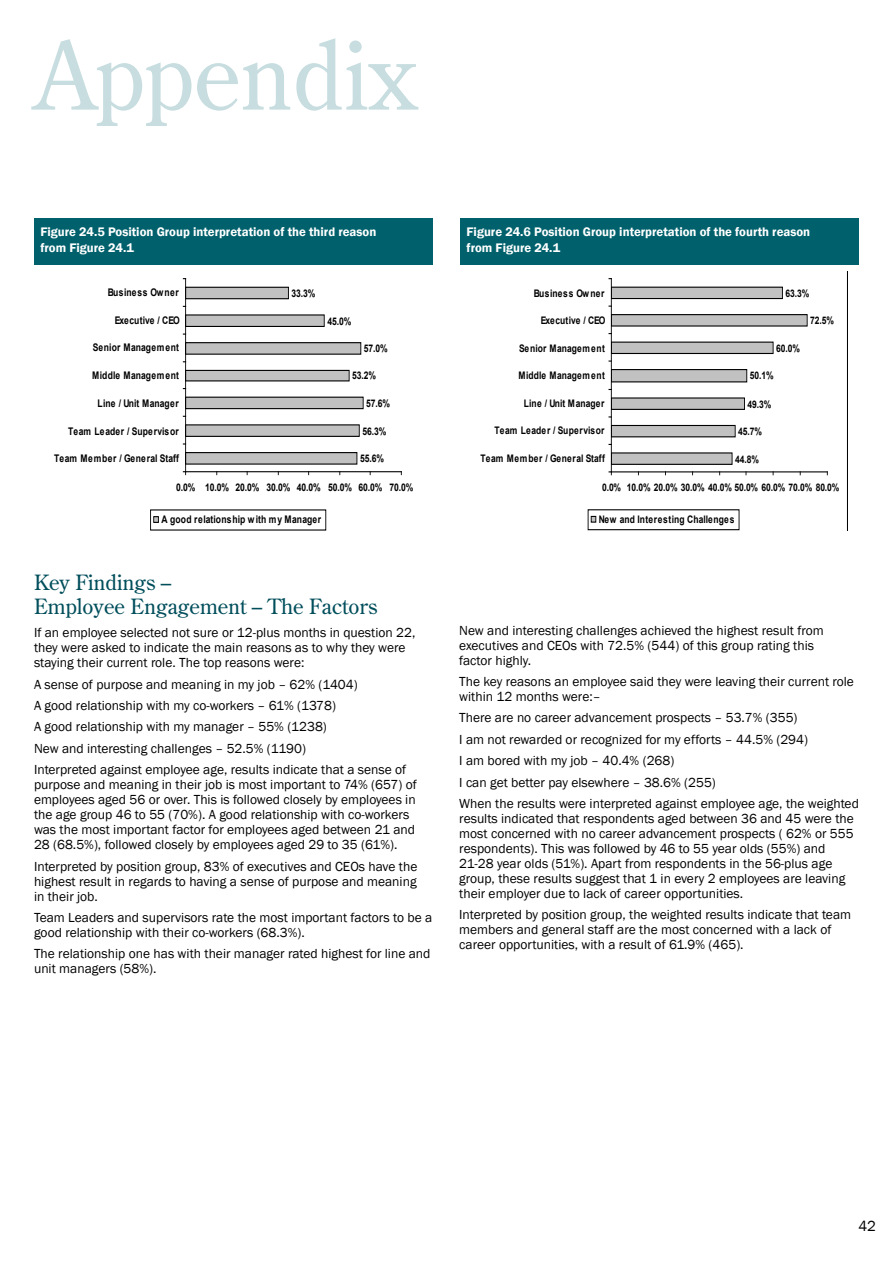
<style>
.page{position:relative;width:893px;height:1263px;background:#fff}
.page>*{position:absolute;margin:0;border:0;box-sizing:border-box;transform-origin:0 0}
.t1{font:93px "Century Old Style Std";letter-spacing:.005em;color:#c7dddf}
.t2{font:21px/24px "Century Old Style Std";letter-spacing:.005em;color:#004e5b}
.t3{font:15px "Franklin Gothic";color:#000}
.t4{font:13.5px/15px "Franklin Gothic";color:#000}
.t5{font:600 12.75px/16.5px "Franklin Gothic";color:#fff}
.t6{font:700 10.5px "Arial";letter-spacing:.025em;color:#000;scale:.81 1}
.t7{font:700 10.5px "Arial";letter-spacing:-.01em;color:#000;scale:.81 1}
.t8{font:700 10.35px "Arial";letter-spacing:.025em;color:#000;scale:.82 1}
.t9{font:700 10.35px "Arial";letter-spacing:-.01em;color:#000;scale:.82 1}
</style>
<div class="page">
<div style="left:34px;top:219px;width:399px;height:46px;background:#00616c"></div>
<svg style="left:150px;top:278px;width:252px;height:252px"></svg>
<div style="left:460px;top:218px;width:399px;height:47px;background:#00616c"></div>
<svg style="left:587px;top:278px;width:241px;height:252px"></svg>
<h1 class="t1" style="left:34px;top:16px;width:385px">Appendix</h1>
<p class="t5" style="left:40px;top:224px;width:338px">Figure 24.5 Position Group interpretation of the third reason from Figure 24.1</p>
<p class="t5" style="left:467px;top:223px;width:345px">Figure 24.6 Position Group interpretation of the fourth reason from Figure 24.1</p>
<p class="t6" style="left:108px;top:285px;width:89px">Business Owner</p>
<p class="t6" style="left:292px;top:286px;width:31px">33.3%</p>
<p class="t8" style="left:534px;top:286px;width:88px">Business Owner</p>
<p class="t8" style="left:785px;top:286px;width:31px">63.3%</p>
<p class="t7" style="left:115px;top:313px;width:82px">Executive / CEO</p>
<p class="t6" style="left:327px;top:314px;width:31px">45.0%</p>
<p class="t9" style="left:541px;top:314px;width:80px">Executive / CEO</p>
<p class="t8" style="left:810px;top:314px;width:31px">72.5%</p>
<p class="t6" style="left:93px;top:341px;width:108px">Senior Management</p>
<p class="t6" style="left:364px;top:342px;width:31px">57.0%</p>
<p class="t8" style="left:519px;top:341px;width:106px">Senior Management</p>
<p class="t8" style="left:776px;top:341px;width:31px">60.0%</p>
<p class="t6" style="left:92px;top:368px;width:109px">Middle Management</p>
<p class="t6" style="left:352px;top:368px;width:31px">53.2%</p>
<p class="t8" style="left:518px;top:369px;width:107px">Middle Management</p>
<p class="t8" style="left:750px;top:369px;width:31px">50.1%</p>
<p class="t6" style="left:98px;top:396px;width:102px">Line / Unit Manager</p>
<p class="t6" style="left:366px;top:396px;width:31px">57.6%</p>
<p class="t8" style="left:524px;top:396px;width:100px">Line / Unit Manager</p>
<p class="t8" style="left:747px;top:397px;width:31px">49.3%</p>
<p class="t6" style="left:68px;top:424px;width:138px">Team Leader / Supervisor</p>
<p class="t6" style="left:362px;top:424px;width:31px">56.3%</p>
<p class="t8" style="left:494px;top:424px;width:136px">Team Leader / Supervisor</p>
<p class="t8" style="left:738px;top:425px;width:31px">45.7%</p>
<p class="t6" style="left:54px;top:452px;width:156px">Team Member / General Staff</p>
<p class="t6" style="left:360px;top:452px;width:31px">55.6%</p>
<p class="t8" style="left:480px;top:451px;width:153px">Team Member / General Staff</p>
<p class="t8" style="left:735px;top:452px;width:31px">44.8%</p>
<p class="t7" style="left:176px;top:480px;width:294px">0.0% 10.0% 20.0% 30.0% 40.0% 50.0% 60.0% 70.0%</p>
<p class="t9" style="left:602px;top:480px;width:291px">0.0% 10.0% 20.0% 30.0% 40.0% 50.0% 60.0% 70.0% 80.0%</p>
<p class="t6" style="left:161px;top:513px;width:199px">A good relationship with my Manager</p>
<p class="t8" style="left:599px;top:513px;width:167px">New and Interesting Challenges</p>
<h2 class="t2" style="left:34px;top:570px;width:345px">Key Findings –<br>Employee Engagement – The Factors</h2>
<p class="t4" style="left:34px;top:625px;width:383px">If an employee selected not sure or 12-plus months in question 22, they were asked to indicate the main reasons as to why they were staying their current role. The top reasons were:</p>
<p class="t4" style="left:34px;top:674px;width:374px;line-height:21.5px">A sense of purpose and meaning in my job – 62% (1404)<br>A good relationship with my co-workers – 61% (1378)<br>A good relationship with my manager – 55% (1238)<br>New and interesting challenges – 52.5% (1190)<br>Interpreted against employee age, results indicate that a sense of</p>
<p class="t4" style="left:34px;top:777px;width:384px">purpose and meaning in their job is most important to 74% (657) of employees aged 56 or over. This is followed closely by employees in the age group 46 to 55 (70%). A good relationship with co-workers was the most important factor for employees aged between 21 and 28 (68.5%), followed closely by employees aged 29 to 35 (61%).</p>
<p class="t4" style="left:34px;top:859px;width:385px;text-align:justify">Interpreted by position group, 83% of executives and CEOs have the highest result in regards to having a sense of purpose and meaning in their job.</p>
<p class="t4" style="left:34px;top:910px;width:400px">Team Leaders and supervisors rate the most important factors to be a good relationship with their co-workers (68.3%).</p>
<p class="t4" style="left:34px;top:946px;width:398px">The relationship one has with their manager rated highest for line and unit managers (58%).</p>
<p class="t4" style="left:459px;top:623px;width:366px">New and interesting challenges achieved the highest result from executives and CEOs with 72.5% (544) of this group rating this factor highly.</p>
<p class="t4" style="left:459px;top:674px;width:396px">The key reasons an employee said they were leaving their current role within 12 months were:–</p>
<p class="t4" style="left:459px;top:707px;width:401px;line-height:21.5px">There are no career advancement prospects – 53.7% (355)<br>I am not rewarded or recognized for my efforts – 44.5% (294)<br>I am bored with my job – 40.4% (268)<br>I can get better pay elsewhere – 38.6% (255)<br>When the results were interpreted against employee age, the weighted</p>
<p class="t4" style="left:459px;top:811px;width:396px">results indicated that respondents aged between 36 and 45 were the most concerned with no career advancement prospects ( 62% or 555 respondents). This was followed by 46 to 55 year olds (55%) and 21-28 year olds (51%). Apart from respondents in the 56-plus age group, these results suggest that 1 in every 2 employees are leaving their employer due to lack of career opportunities.</p>
<p class="t4" style="left:459px;top:908px;width:393px">Interpreted by position group, the weighted results indicate that team members and general staff are the most concerned with a lack of career opportunities, with a result of 61.9% (465).</p>
<p class="t3" style="left:858px;top:1217px;width:19px">42</p>
</div>
